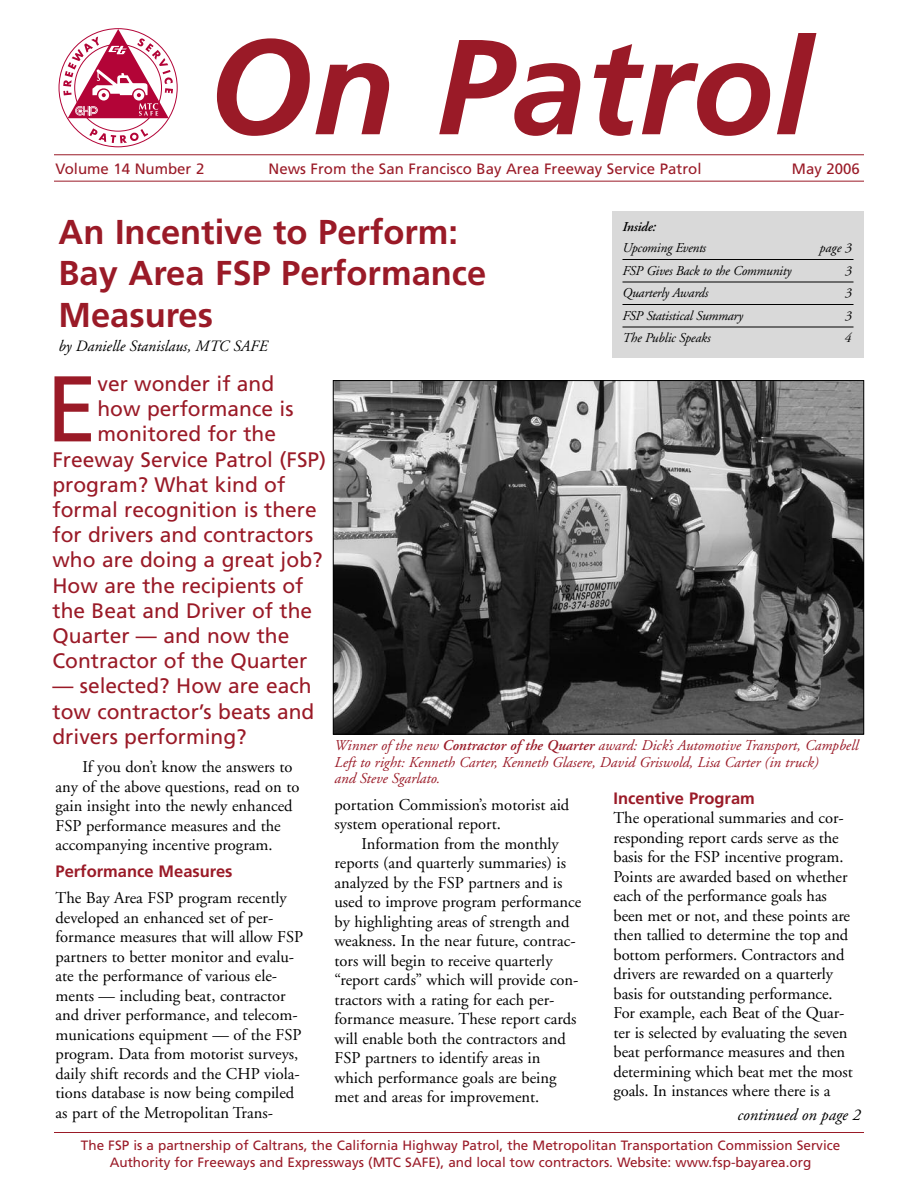
<style>
.page{position:relative;width:918px;height:1188px;background:#fff}
.page>*{position:absolute;margin:0;border:0;box-sizing:border-box;transform-origin:0 0}
.t1{font:italic 700 135px "Frutiger";color:#9a1a27}
.t2{font:93.15px "Frutiger";color:#9a1a27}
.t3{font:700 34.5px/41.4px "Frutiger";color:#9a1a27}
.t4{font:21px/25.2px "Frutiger";color:#9a1a27}
.t5{font:16.5px/19.5px "Adobe Garamond";color:#000}
.t6{font:700 16.5px "Frutiger";color:#9a1a27}
.t7{font:italic 16.5px "Adobe Garamond";color:#000}
.t8{font:italic 15.75px "Adobe Garamond";color:#000}
.t9{font:italic 15px/16.5px "Adobe Garamond";color:#9a1a27}
.t10{font:15px "Frutiger";color:#9a1a27}
.t11{font:13.5px/16.5px "Frutiger";color:#9a1a27;text-align:center}
.t12{font:italic 13.5px "Adobe Garamond";letter-spacing:-.015em;color:#000}
.t13{font:italic 600 13.5px "Adobe Garamond";letter-spacing:-.015em;color:#000}
.s1{font-weight:600}
</style>
<div class="page">
<svg style="left:59px;top:28px;width:118px;height:119px"></svg>
<hr style="left:54px;top:154px;width:810px;height:1px;background:#9a1a27">
<hr style="left:54px;top:181px;width:810px;height:1px;background:#9a1a27">
<hr style="left:54px;top:1132px;width:810px;height:1px;background:#9a1a27">
<div style="left:612px;top:211px;width:252px;height:146px;background:#d9d9d9"></div>
<hr style="left:622px;top:259px;width:232px;height:1px;background:#000">
<hr style="left:622px;top:282px;width:232px;height:1px;background:#000">
<hr style="left:622px;top:304px;width:232px;height:1px;background:#000">
<hr style="left:622px;top:327px;width:232px;height:1px;background:#000">
<img style="left:335px;top:382px;width:527px;height:350px">
<h1 class="t1" style="left:208px;top:33px;width:605px">On Patrol</h1>
<p class="t10" style="left:56px;top:163px;width:150px">Volume 14 Number 2</p>
<p class="t10" style="left:269px;top:163px;width:435px">News From the San Francisco Bay Area Freeway Service Patrol</p>
<p class="t10" style="left:792px;top:163px;width:69px">May 2006</p>
<h3 class="t3" style="left:58px;top:214px;width:429px">An Incentive to Perform:<br>Bay Area FSP Performance<br>Measures</h3>
<p class="t8" style="left:58px;top:339px;width:211px">by Danielle Stanislaus, MTC SAFE</p>
<p class="t13" style="left:622px;top:221px;width:35px">Inside:</p>
<p class="t12" style="left:622px;top:242px;width:85px">Upcoming Events</p>
<p class="t12" style="left:819px;top:242px;width:34px">page 3</p>
<p class="t12" style="left:622px;top:265px;width:170px">FSP Gives Back to the Community</p>
<p class="t12" style="left:845px;top:265px;width:8px">3</p>
<p class="t12" style="left:622px;top:287px;width:87px">Quarterly Awards</p>
<p class="t12" style="left:845px;top:287px;width:8px">3</p>
<p class="t12" style="left:622px;top:310px;width:122px">FSP Statistical Summary</p>
<p class="t12" style="left:845px;top:310px;width:8px">3</p>
<p class="t12" style="left:622px;top:332px;width:90px">The Public Speaks</p>
<p class="t12" style="left:845px;top:332px;width:8px">4</p>
<h2 class="t2" style="left:46px;top:372px;width:53px">E</h2>
<p class="t4" style="left:98px;top:373px;width:178px">ver wonder if and</p>
<p class="t4" style="left:98px;top:398px;width:198px">how performance is</p>
<p class="t4" style="left:98px;top:423px;width:180px">monitored for the</p>
<p class="t4" style="left:52px;top:448px;width:275px">Freeway Service Patrol (FSP)</p>
<p class="t4" style="left:52px;top:474px;width:234px">program? What kind of</p>
<p class="t4" style="left:52px;top:499px;width:266px">formal recognition is there</p>
<p class="t4" style="left:52px;top:524px;width:262px">for drivers and contractors</p>
<p class="t4" style="left:52px;top:549px;width:272px">who are doing a great job?</p>
<p class="t4" style="left:52px;top:574px;width:252px">How are the recipients of</p>
<p class="t4" style="left:52px;top:600px;width:261px">the Beat and Driver of the</p>
<p class="t4" style="left:52px;top:625px;width:238px">Quarter — and now the</p>
<p class="t4" style="left:52px;top:650px;width:256px">Contractor of the Quarter</p>
<p class="t4" style="left:52px;top:675px;width:263px">— selected? How are each tow contractor’s beats and drivers performing?</p>
<p class="t5" style="left:56px;top:759px;width:246px;text-indent:27px">If you don’t know the answers to any of the above questions, read on to gain insight into the newly enhanced FSP performance measures and the accompanying incentive program.</p>
<p class="t6" style="left:56px;top:864px;width:179px">Performance Measures</p>
<p class="t5" style="left:56px;top:890px;width:249px">The Bay Area FSP program recently developed an enhanced set of per&shy;formance measures that will allow FSP partners to better monitor and evalu&shy;ate the performance of various ele&shy;ments — including beat, contractor and driver performance, and telecom&shy;munications equipment — of the FSP program. Data from motorist surveys, daily shift records and the CHP viola&shy;tions database is now being compiled as part of the Metropolitan Trans-</p>
<p class="t9" style="left:334px;top:738px;width:526px">Winner of the new <span class="s1">Contractor of the Quarter</span> award: Dick’s Automotive Transport, Campbell<br>Left to right: Kenneth Carter, Kenneth Glasere, David Griswold, Lisa Carter (in truck)<br>and Steve Sgarlato.</p>
<p class="t5" style="left:335px;top:796px;width:236px">portation Commission’s motorist aid system operational report.</p>
<p class="t5" style="left:335px;top:835px;width:248px;text-indent:27px">Information from the monthly reports (and quarterly summaries) is analyzed by the FSP partners and is used to improve program performance by highlighting areas of strength and weakness. In the near future, contrac&shy;tors will begin to receive quarterly “report cards” which will provide con&shy;tractors with a rating for each per&shy;formance measure. These report cards will enable both the contractors and FSP partners to identify areas in which performance goals are being met and areas for improvement.</p>
<p class="t6" style="left:614px;top:791px;width:143px">Incentive Program</p>
<p class="t5" style="left:614px;top:810px;width:241px">The operational summaries and cor&shy;responding report cards serve as the basis for the FSP incentive program.<br>Points are awarded based on whether each of the performance goals has been met or not, and these points are then tallied to determine the top and bottom performers. Contractors and drivers are rewarded on a quarterly basis for outstanding performance.<br>For example, each Beat of the Quar&shy;ter is selected by evaluating the seven beat performance measures and then determining which beat met the most goals. In instances where there is a</p>
<p class="t7" style="left:737px;top:1109px;width:125px">continued on page 2</p>
<p class="t11" style="left:81px;top:1138px;width:761px">The FSP is a partnership of Caltrans, the California Highway Patrol, the Metropolitan Transportation Commission Service<br>Authority for Freeways and Expressways (MTC SAFE), and local tow contractors. Website: www.fsp-bayarea.org</p>
</div>
